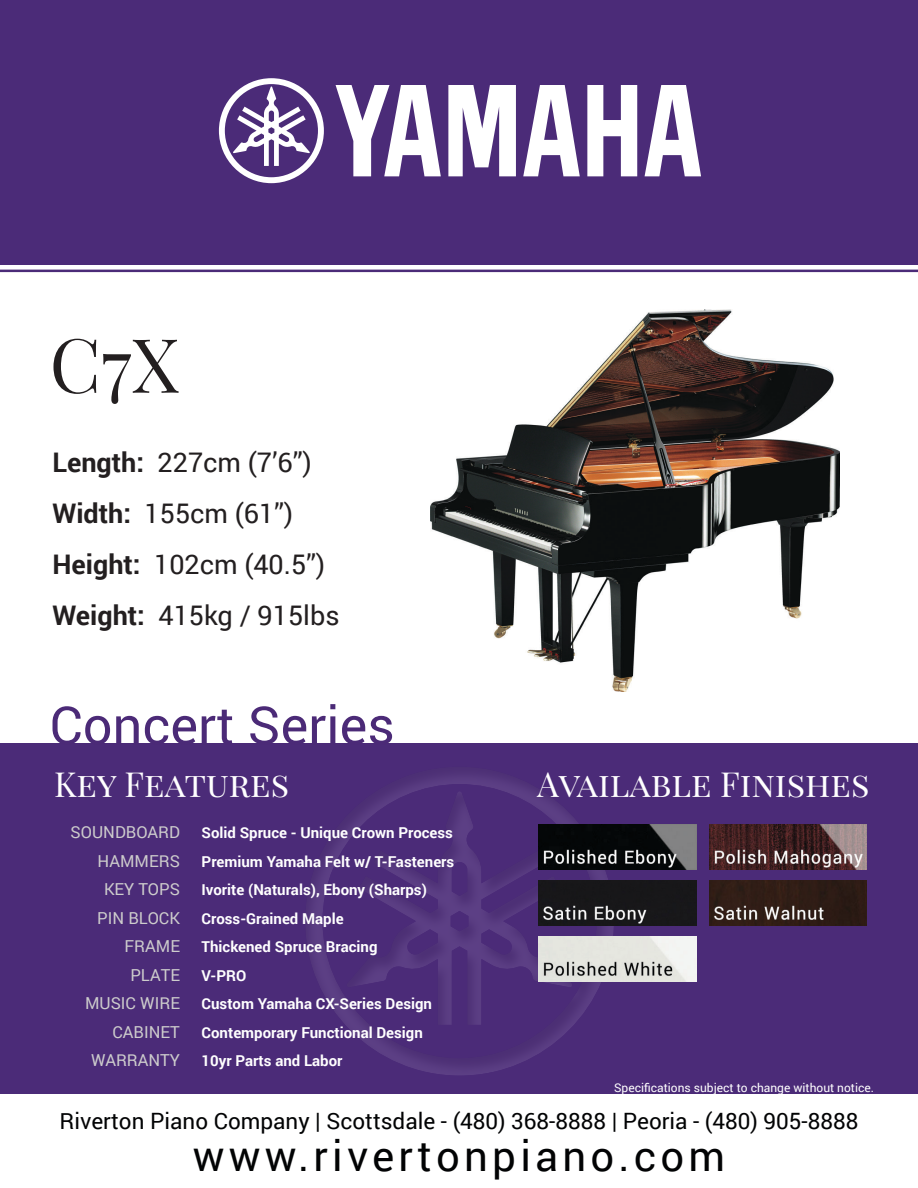
<style>
.page{position:relative;width:918px;height:1188px;background:#fff}
.page>*{position:absolute;margin:0;border:0;box-sizing:border-box;transform-origin:0 0}
.t1{font:75px "Playfair Display SC";color:#231f20}
.t2{font:52.5px "Roboto";color:#4b2a77}
.t3{font:42px "Roboto";letter-spacing:.1em;color:#020304}
.t4{font:34.5px "Playfair Display SC";color:#fff}
.t5{font:27px "Roboto";color:#231f20}
.t6{font:22.5px "Roboto";color:#020304}
.t7{font:16.5px "Roboto";color:#cdcccc}
.t8{font:700 15px "Roboto";color:#fff}
.t9{font:12px "Roboto";color:#fff}
.s1{font-weight:700}
</style>
<div class="page">
<svg style="left:0;top:269px;width:918px;height:4px;background:#8e7aaa"></svg>
<div style="left:0;top:0;width:918px;height:265px;background:#4b2b78"></div>
<div style="left:0;top:743px;width:918px;height:364px;background:#4b2b78"></div>
<div style="left:0;top:1094px;width:918px;height:94px;background:#fff"></div>
<div style="left:304px;top:765px;width:311px;height:311px;background:#231f20;opacity:.75"></div>
<img style="left:430px;top:310px;width:409px;height:381px">
<img style="left:539px;top:824px;width:157px;height:45px">
<img style="left:710px;top:824px;width:157px;height:45px">
<svg style="left:587px;top:85px;width:50px;height:91px"></svg>
<svg style="left:448px;top:85px;width:68px;height:91px"></svg>
<svg style="left:645px;top:85px;width:56px;height:91px"></svg>
<svg style="left:523px;top:85px;width:57px;height:91px"></svg>
<svg style="left:336px;top:85px;width:105px;height:91px"></svg>
<svg style="left:219px;top:78px;width:105px;height:105px"></svg>
<img style="left:539px;top:880px;width:157px;height:45px">
<img style="left:710px;top:880px;width:157px;height:45px">
<img style="left:539px;top:936px;width:157px;height:45px">
<p class="t1" style="left:50px;top:319px;width:131px">C7X</p>
<p class="t5" style="left:52px;top:444px;width:261px"><span class="s1">Length:</span> 227cm (7’6”)</p>
<p class="t5" style="left:52px;top:495px;width:242px"><span class="s1">Width:</span> 155cm (61”)</p>
<p class="t5" style="left:52px;top:546px;width:274px"><span class="s1">Height:</span> 102cm (40.5”)</p>
<p class="t5" style="left:52px;top:597px;width:289px"><span class="s1">Weight:</span> 415kg / 915lbs</p>
<p class="t2" style="left:50px;top:689px;width:347px">Concert Series</p>
<p class="t4" style="left:54px;top:763px;width:237px">Key Features</p>
<p class="t7" style="left:71px;top:821px;width:111px">SOUNDBOARD</p>
<p class="t7" style="left:98px;top:849px;width:84px">HAMMERS</p>
<p class="t7" style="left:104px;top:878px;width:77px">KEY TOPS</p>
<p class="t7" style="left:97px;top:906px;width:84px">PIN BLOCK</p>
<p class="t7" style="left:125px;top:935px;width:57px">FRAME</p>
<p class="t7" style="left:130px;top:963px;width:51px">PLATE</p>
<p class="t7" style="left:85px;top:992px;width:96px">MUSIC WIRE</p>
<p class="t7" style="left:112px;top:1020px;width:69px">CABINET</p>
<p class="t7" style="left:91px;top:1049px;width:90px">WARRANTY</p>
<p class="t8" style="left:202px;top:822px;width:253px">Solid Spruce - Unique Crown Process</p>
<p class="t8" style="left:202px;top:851px;width:254px">Premium Yamaha Felt w/ T-Fasteners</p>
<p class="t8" style="left:202px;top:879px;width:227px">Ivorite (Naturals), Ebony (Sharps)</p>
<p class="t8" style="left:202px;top:908px;width:144px">Cross-Grained Maple</p>
<p class="t8" style="left:202px;top:936px;width:177px">Thickened Spruce Bracing</p>
<p class="t8" style="left:202px;top:965px;width:46px">V-PRO</p>
<p class="t8" style="left:202px;top:993px;width:232px">Custom Yamaha CX-Series Design</p>
<p class="t8" style="left:202px;top:1022px;width:223px">Contemporary Functional Design</p>
<p class="t8" style="left:202px;top:1050px;width:142px">10yr Parts and Labor</p>
<p class="t4" style="left:537px;top:763px;width:334px">Available Finishes</p>
<p class="t9" style="left:614px;top:1079px;width:261px">Specifications subject to change without notice.</p>
<p class="t6" style="left:60px;top:1105px;width:800px">Riverton Piano Company | Scottsdale - (480) 368-8888 | Peoria - (480) 905-8888</p>
<p class="t3" style="left:193px;top:1126px;width:534px">www.rivertonpiano.com</p>
</div>
